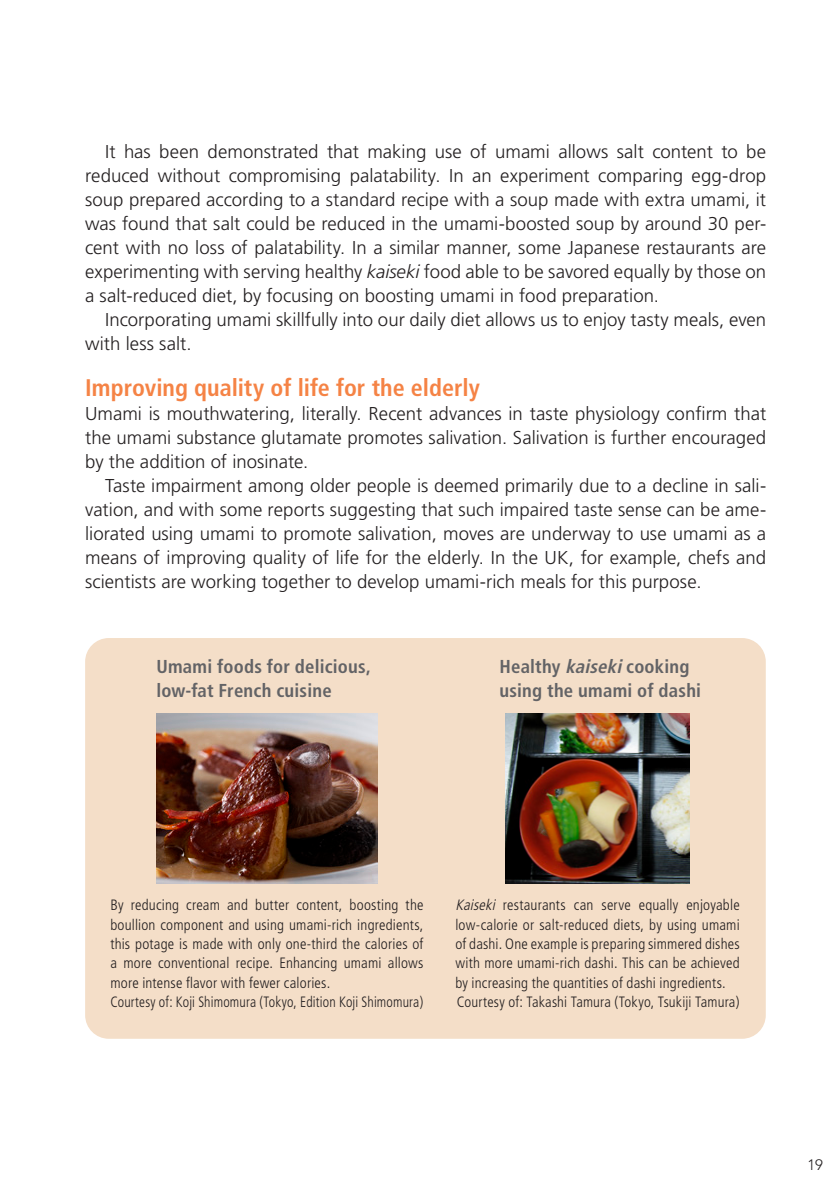
<style>
.page{position:relative;width:840px;height:1191px;background:#fff}
.page>*{position:absolute;margin:0;border:0;box-sizing:border-box;transform-origin:0 0}
.t1{font:700 condensed 24px "Frutiger";color:#f58345}
.t2{font:700 condensed 18.8px/24.4px "Frutiger";letter-spacing:.01em;color:#636366}
.t3{font:300 18.6px/24px "Frutiger";color:#231f20;text-align:justify}
.t4{font:300 condensed 15px/19.4px "Frutiger";letter-spacing:.01em;color:#231f20}
.t5{font:300 15px "Avenir";color:#231f20}
.s1{font-style:italic}
</style>
<div class="page">
<div style="left:85px;top:638px;width:680px;height:400px;background:#f4dec8;border-radius:24px"></div>
<img style="left:156px;top:713px;width:221px;height:170px">
<img style="left:505px;top:713px;width:184px;height:170px">
<p class="t3" style="left:85px;top:139px;width:682px;text-indent:20px">It has been demonstrated that making use of umami allows salt content to be reduced without compromising palatability. In an experiment comparing egg-drop soup prepared according to a standard recipe with a soup made with extra umami, it was found that salt could be reduced in the umami-boosted soup by around 30 per&shy;cent with no loss of palatability. In a similar manner, some Japanese restaurants are experimenting with serving healthy <span class="s1">kaiseki</span> food able to be savored equally by those on a salt-reduced diet, by focusing on boosting umami in food preparation.</p>
<p class="t3" style="left:85px;top:307px;width:682px;text-indent:20px">Incorporating umami skillfully into our daily diet allows us to enjoy tasty meals, even with less salt.</p>
<p class="t1" style="left:85px;top:373px;width:396px">Improving quality of life for the elderly</p>
<p class="t3" style="left:85px;top:402px;width:682px">Umami is mouthwatering, literally. Recent advances in taste physiology confirm that the umami substance glutamate promotes salivation. Salivation is further encouraged by the addition of inosinate.</p>
<p class="t3" style="left:85px;top:474px;width:682px;text-indent:20px">Taste impairment among older people is deemed primarily due to a decline in sali&shy;vation, and with some reports suggesting that such impaired taste sense can be ame&shy;liorated using umami to promote salivation, moves are underway to use umami as a means of improving quality of life for the elderly. In the UK, for example, chefs and scientists are working together to develop umami-rich meals for this purpose.</p>
<p class="t2" style="left:156px;top:654px;width:216px">Umami foods for delicious, low-fat French cuisine</p>
<p class="t2" style="left:499px;top:654px;width:203px">Healthy <span class="s1">kaiseki</span>cooking using the umami of dashi</p>
<p class="t4" style="left:110px;top:895px;width:314px">By reducing cream and butter content, boosting the boullion component and using umami-rich ingredients, this potage is made with only one-third the calories of a more conventional recipe. Enhancing umami allows more intense flavor with fewer calories.<br>Courtesy of: Koji Shimomura (Tokyo, Edition Koji Shimomura)</p>
<p class="t4" style="left:455px;top:895px;width:286px"><span class="s1">Kaiseki</span> restaurants can serve equally enjoyable low-calorie or salt-reduced diets, by using umami of dashi. One example is preparing simmered dishes with more umami-rich dashi. This can be achieved by increasing the quantities of dashi ingredients.<br>Courtesy of: Takashi Tamura (Tokyo, Tsukiji Tamura)</p>
<p class="t5" style="left:806px;top:1155px;width:17px">19</p>
</div>
